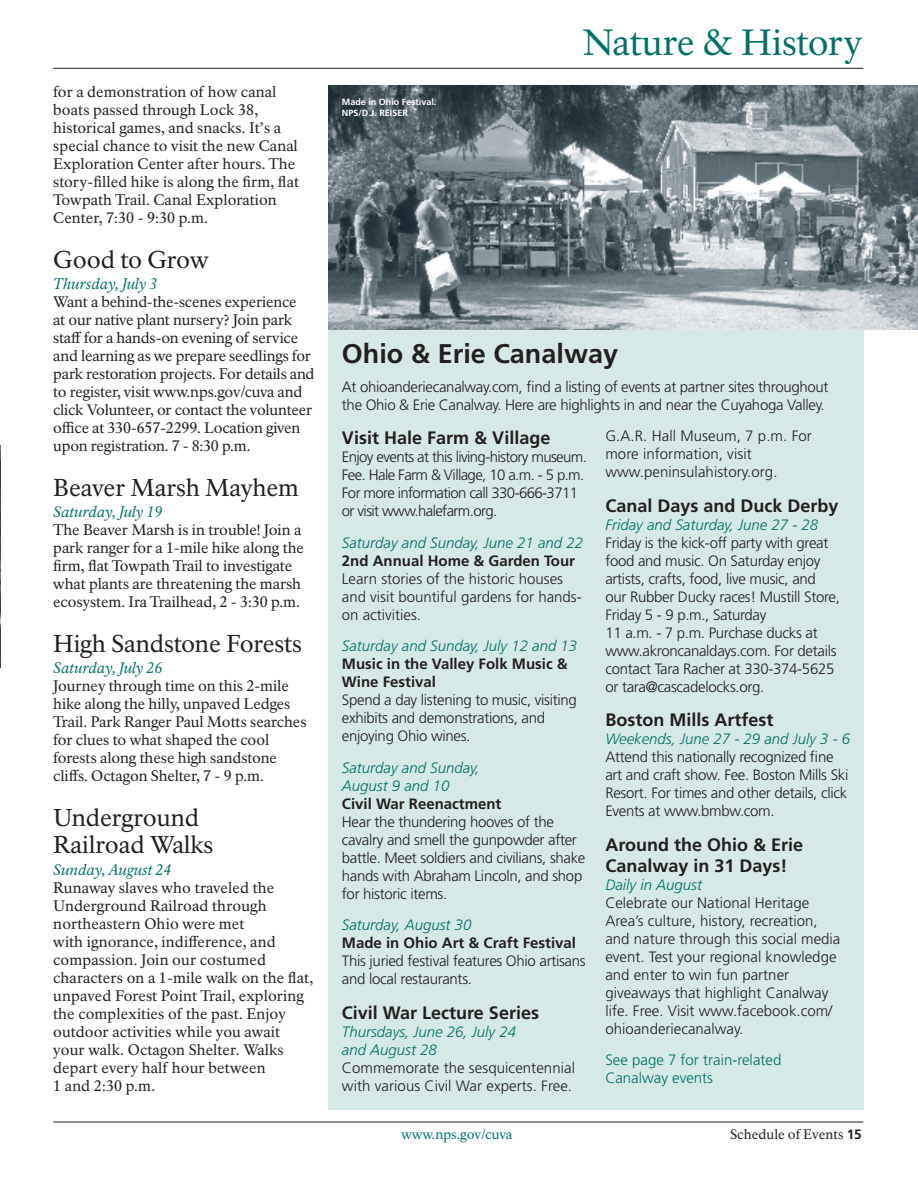
<style>
.page{position:relative;width:918px;height:1188px;background:#fff}
.page>*{position:absolute;margin:0;border:0;box-sizing:border-box;transform-origin:0 0}
.t1{font:36px "NPS Rawlinson OT";letter-spacing:-.005em;color:#007167}
.Sidebar_head1{font:700 27px "Frutiger LT Std";color:#231f20}
._2_Headline_16_18{font:24px/27px "NPS Rawlinson OT";letter-spacing:-.005em;color:#231f20}
.Sidebar_head2{font:700 18px/21px "Frutiger LT Std";color:#231f20}
.Body_text{font:15px/18px "NPS Rawlinson OT";letter-spacing:-.005em;color:#231f20}
.Sidebar_text{font:300 15px/18px "Frutiger LT Std";letter-spacing:-.02em;color:#231f20}
.Sidebar_text-2{font:300 15px/18px "Frutiger LT Std";color:#231f20}
.Sidebar_date{font:italic 300 15px/18px "Frutiger LT Std";color:#007167}
.Sidebar_text-3{font:300 15px/18px "Frutiger LT Std";letter-spacing:.005em;color:#231f20}
.Sidebar_text-4{font:300 15px/18px "Frutiger LT Std";letter-spacing:-.04em;color:#231f20}
.Sidebar_subhead{font:700 15px/18px "Frutiger LT Std";color:#231f20}
.Date{font:italic 15px "NPS Rawlinson OT";color:#007167}
.Sidebar_text-5{font:300 15px/18px "Frutiger LT Std";color:#007167}
.t2{font:13.5px "NPS Rawlinson OT";color:#231f20}
.t3{font:13.5px "NPS Rawlinson OT";color:#007167}
.NPS_caption_white{font:700 9px "Frutiger LT Std";color:#fff}
.s1{font-family:"Frutiger LT Std";font-weight:700}
</style>
<div class="page">
<hr style="left:53px;top:68px;width:810px;height:1px;background:#231f20">
<img style="left:0;top:445px;width:1px;height:223px">
<hr style="left:53px;top:1122px;width:810px;height:1px;background:#231f20">
<div style="left:328px;top:128px;width:536px;height:982px;background:#d6e9e7"></div>
<img style="left:328px;top:85px;width:590px;height:244px">
<p class="Body_text" style="left:53px;top:83px;width:247px">for a demonstration of how canal boats passed through Lock 38, historical games, and snacks. It’s a special chance to visit the new Canal Exploration Center after hours. The story-filled hike is along the firm, flat Towpath Trail. Canal Exploration Center, 7:30 - 9:30 p.m.</p>
<p class="_2_Headline_16_18" style="left:53px;top:246px;width:157px">Good to Grow</p>
<p class="Date" style="left:53px;top:275px;width:106px">Thursday, July 3</p>
<p class="Body_text" style="left:53px;top:293px;width:263px">Want a behind-the-scenes experience<br>at our native plant nursery? Join park staff for a hands-on evening of service and learning as we prepare seedlings for park restoration projects. For details and to register, visit www.nps.gov/cuva and click Volunteer, or contact the volunteer office at 330-657-2299. Location given upon registration. 7 - 8:30 p.m.</p>
<p class="_2_Headline_16_18" style="left:53px;top:474px;width:247px">Beaver Marsh Mayhem</p>
<p class="Date" style="left:53px;top:503px;width:111px">Saturday, July 19</p>
<p class="Body_text" style="left:53px;top:521px;width:252px">The Beaver Marsh is in trouble! Join a park ranger for a 1-mile hike along the firm, flat Towpath Trail to investigate what plants are threatening the marsh ecosystem. Ira Trailhead, 2 - 3:30 p.m.</p>
<p class="_2_Headline_16_18" style="left:53px;top:631px;width:250px">High Sandstone Forests</p>
<p class="Date" style="left:53px;top:660px;width:111px">Saturday, July 26</p>
<p class="Body_text" style="left:53px;top:677px;width:255px">Journey through time on this 2-mile hike along the hilly, unpaved Ledges Trail. Park Ranger Paul Motts searches for clues to what shaped the cool forests along these high sandstone cliffs. Octagon Shelter, 7 - 9 p.m.</p>
<p class="_2_Headline_16_18" style="left:53px;top:805px;width:162px">Underground<br>Railroad Walks</p>
<p class="Date" style="left:53px;top:861px;width:120px">Sunday, August 24</p>
<p class="Body_text" style="left:53px;top:879px;width:261px">Runaway slaves who traveled the<br>Underground Railroad through northeastern Ohio were met<br>with ignorance, indifference, and compassion. Join our costumed characters on a 1-mile walk on the flat, unpaved Forest Point Trail, exploring the complexities of the past. Enjoy outdoor activities while you await your walk. Octagon Shelter. Walks depart every half hour between<br>1 and 2:30 p.m.</p>
<p class="NPS_caption_white" style="left:342px;top:97px;width:96px">Made in Ohio Festival.</p>
<p class="NPS_caption_white" style="left:342px;top:107px;width:68px">NPS/D.J. REISER</p>
<p class="t1" style="left:582px;top:20px;width:281px">Nature &amp; History</p>
<p class="Sidebar_head1" style="left:342px;top:338px;width:278px">Ohio &amp; Erie Canalway</p>
<p class="Sidebar_text" style="left:342px;top:378px;width:488px">At ohioanderiecanalway.com, find a listing of events at partner sites throughout the Ohio &amp; Erie Canalway. Here are highlights in and near the Cuyahoga Valley.</p>
<p class="Sidebar_head2" style="left:342px;top:427px;width:210px">Visit Hale Farm &amp; Village</p>
<p class="Sidebar_text-4" style="left:342px;top:448px;width:247px">Enjoy events at this living-history museum.<br>Fee. Hale Farm &amp; Village, 10 a.m. - 5 p.m.<br>For more information call 330-666-3711 or visit www.halefarm.org.</p>
<p class="Sidebar_date" style="left:342px;top:534px;width:243px">Saturday and Sunday, June 21 and 22</p>
<p class="Sidebar_subhead" style="left:342px;top:552px;width:235px">2nd Annual Home &amp; Garden Tour</p>
<p class="Sidebar_text-2" style="left:342px;top:570px;width:241px">Learn stories of the historic houses and visit bountiful gardens for hands&shy;on activities.</p>
<p class="Sidebar_date" style="left:342px;top:637px;width:237px">Saturday and Sunday, July 12 and 13</p>
<p class="Sidebar_subhead" style="left:342px;top:655px;width:227px">Music in the Valley Folk Music &amp;<br>Wine Festival</p>
<p class="Sidebar_text" style="left:342px;top:691px;width:237px">Spend a day listening to music, visiting exhibits and demonstrations, and enjoying Ohio wines.</p>
<p class="Sidebar_date" style="left:342px;top:759px;width:139px">Saturday and Sunday,<br>August 9 and 10</p>
<p class="Sidebar_subhead" style="left:342px;top:795px;width:161px">Civil War Reenactment</p>
<p class="Sidebar_text" style="left:342px;top:813px;width:245px">Hear the thundering hooves of the cavalry and smell the gunpowder after battle. Meet soldiers and civilians, shake hands with Abraham Lincoln, and shop for historic items.</p>
<p class="Sidebar_date" style="left:342px;top:916px;width:131px">Saturday, August 30</p>
<p class="Sidebar_subhead" style="left:342px;top:934px;width:236px">Made in Ohio Art &amp; Craft Festival</p>
<p class="Sidebar_text" style="left:342px;top:952px;width:245px">This juried festival features Ohio artisans and local restaurants.</p>
<p class="Sidebar_head2" style="left:342px;top:1002px;width:199px">Civil War Lecture Series</p>
<p class="Sidebar_date" style="left:342px;top:1023px;width:176px">Thursdays, June 26, July 24 and August 28</p>
<p class="Sidebar_text-3" style="left:342px;top:1059px;width:235px">Commemorate the sesquicentennial with various Civil War experts. Free.</p>
<p class="Sidebar_text-3" style="left:605px;top:427px;width:208px">G.A.R. Hall Museum, 7 p.m. For more information, visit www.peninsulahistory.org.</p>
<p class="Sidebar_head2" style="left:605px;top:495px;width:235px">Canal Days and Duck Derby</p>
<p class="Sidebar_date" style="left:605px;top:516px;width:214px">Friday and Saturday, June 27 - 28</p>
<p class="Sidebar_text" style="left:605px;top:534px;width:236px">Friday is the kick-off party with great food and music. On Saturday enjoy artists, crafts, food, live music, and our Rubber Ducky races! Mustill Store, Friday 5 - 9 p.m., Saturday<br>11 a.m. - 7 p.m. Purchase ducks at www.akroncanaldays.com. For details contact Tara Racher at 330-374-5625 or tara@cascadelocks.org.</p>
<p class="Sidebar_head2" style="left:605px;top:709px;width:169px">Boston Mills Artfest</p>
<p class="Sidebar_date" style="left:605px;top:730px;width:246px">Weekends, June 27 - 29 and July 3 - 6</p>
<p class="Sidebar_text" style="left:605px;top:748px;width:245px">Attend this nationally recognized fine art and craft show. Fee. Boston Mills Ski Resort. For times and other details, click Events at www.bmbw.com.</p>
<p class="Sidebar_head2" style="left:605px;top:834px;width:199px">Around the Ohio &amp; Erie<br>Canalway in 31 Days!</p>
<p class="Sidebar_date" style="left:605px;top:876px;width:98px">Daily in August</p>
<p class="Sidebar_text-2" style="left:605px;top:894px;width:237px">Celebrate our National Heritage Area’s culture, history, recreation, and nature through this social media event. Test your regional knowledge and enter to win fun partner giveaways that highlight Canalway life. Free. Visit www.facebook.com/ ohioanderiecanalway.</p>
<p class="Sidebar_text-5" style="left:605px;top:1051px;width:177px">See page 7 for train-related<br>Canalway events</p>
<p class="t3" style="left:402px;top:1126px;width:112px">www.nps.gov/cuva</p>
<p class="t2" style="left:730px;top:1126px;width:133px">Schedule of Events <span class="s1">15</span></p>
</div>
